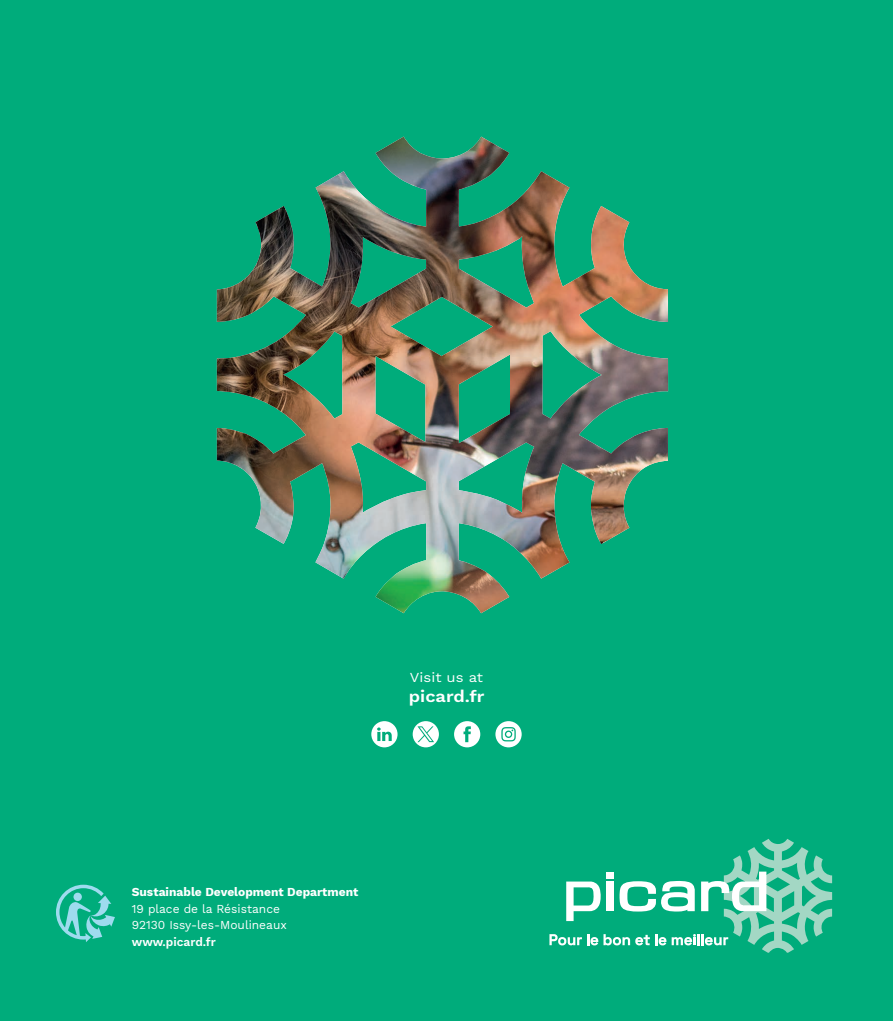
<style>
.page{position:relative;width:893px;height:1021px;background:#fff}
.page>*{position:absolute;margin:0;border:0;box-sizing:border-box;transform-origin:0 0}
.t1{font:600 16.5px "Work Sans";color:#fff;scale:1.1 1}
.t2{font:13.5px "Work Sans";color:#fff;scale:1.1 1}
.t3{font:12px/16.5px "Work Sans";color:#fff}
.t4{font:700 12px "Work Sans";color:#fff}
.t5{font:600 12px "Work Sans";color:#fff}
</style>
<div class="page">
<div style="left:0;top:0;width:893px;height:1020px;background:#00ac7b"></div>
<svg style="left:549px;top:839px;width:283px;height:113px"></svg>
<svg style="left:56px;top:884px;width:59px;height:58px"></svg>
<div style="left:454px;top:721px;width:26px;height:26px;background:#fff;border-radius:50%"></div>
<svg style="left:463px;top:726px;width:8px;height:16px"></svg>
<div style="left:495px;top:721px;width:27px;height:26px;background:#fff;border-radius:13px"></div>
<svg style="left:501px;top:727px;width:15px;height:14px"></svg>
<div style="left:413px;top:721px;width:26px;height:26px;background:#fff;border-radius:50%"></div>
<div style="left:371px;top:721px;width:27px;height:26px;background:#fff;border-radius:13px"></div>
<svg style="left:377px;top:727px;width:15px;height:14px"></svg>
<svg style="left:417px;top:726px;width:17px;height:16px"></svg>
<img style="left:217px;top:137px;width:451px;height:476px">
<img style="left:290px;top:153px;width:136px;height:133px">
<p class="t2" style="left:410px;top:667px;width:68px">Visit us at</p>
<h1 class="t1" style="left:409px;top:684px;width:70px">picard.fr</h1>
<p class="t4" style="left:132px;top:883px;width:228px">Sustainable Development Department</p>
<p class="t3" style="left:132px;top:900px;width:156px">19 place de la Résistance<br>92130 Issy-les-Moulineaux</p>
<p class="t5" style="left:132px;top:932px;width:86px">www.picard.fr</p>
</div>
